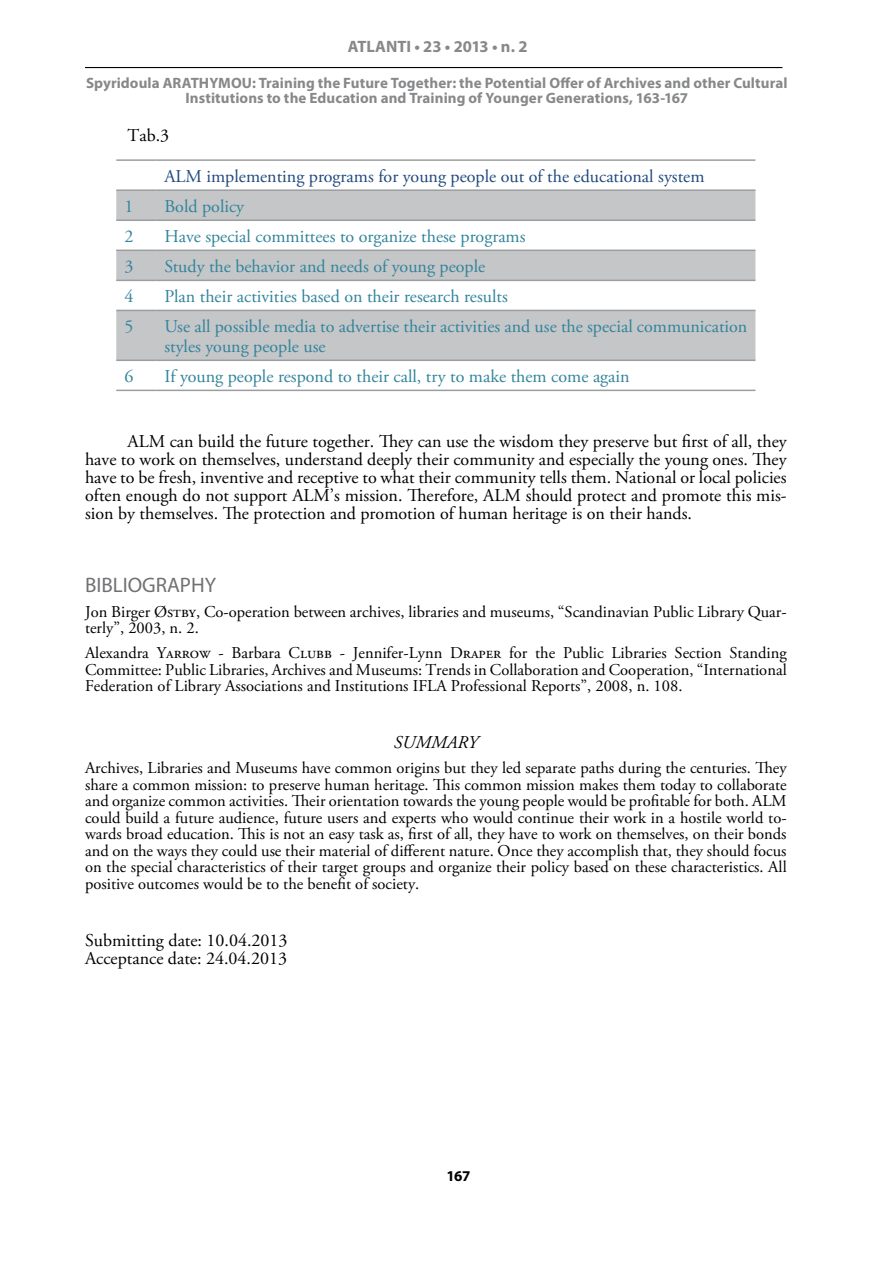
<style>
.page{position:relative;width:893px;height:1263px;background:#fff}
.page>*{position:absolute;margin:0;border:0;box-sizing:border-box;transform-origin:0 0}
.t1{font:21px "Myriad Pro";color:#707173}
.t2{font:18px/18px "Adobe Garamond Pro";color:#000;text-align:justify}
.t3{font:18px/19.8px "Adobe Garamond Pro";color:#31849b}
.t4{font:18px "Adobe Garamond Pro";color:#1f497d}
.t5{font:italic 18px "Adobe Garamond Pro";color:#000}
.t6{font:16.5px/16.5px "Adobe Garamond Pro";color:#000;text-align:justify}
.t7{font:700 16.5px "Myriad Pro";letter-spacing:-.005em;color:#87888a}
.t8{font:700 15px/15px "Myriad Pro";letter-spacing:.005em;color:#87888a;text-align:center}
.t9{font:700 15px "Myriad Pro";color:#000}
</style>
<div class="page">
<hr style="left:85px;top:67px;width:697px;height:1px;background:#000">
<svg style="left:116px;top:191px;width:639px;height:169px;fill:#c5c6c8"></svg>
<hr style="left:116px;top:159px;width:40px;height:2px;background:#9c9d9f">
<hr style="left:156px;top:159px;width:599px;height:2px;background:#9c9d9f">
<hr style="left:116px;top:189px;width:40px;height:2px;background:#9c9d9f">
<hr style="left:156px;top:189px;width:599px;height:2px;background:#9c9d9f">
<hr style="left:116px;top:219px;width:40px;height:2px;background:#9c9d9f">
<hr style="left:156px;top:219px;width:599px;height:2px;background:#9c9d9f">
<hr style="left:116px;top:250px;width:40px;height:1px;background:#9c9d9f">
<hr style="left:156px;top:250px;width:599px;height:1px;background:#9c9d9f">
<hr style="left:116px;top:280px;width:40px;height:1px;background:#9c9d9f">
<hr style="left:156px;top:280px;width:599px;height:1px;background:#9c9d9f">
<hr style="left:116px;top:310px;width:40px;height:1px;background:#9c9d9f">
<hr style="left:156px;top:310px;width:599px;height:1px;background:#9c9d9f">
<hr style="left:116px;top:360px;width:40px;height:1px;background:#9c9d9f">
<hr style="left:156px;top:360px;width:599px;height:1px;background:#9c9d9f">
<hr style="left:116px;top:390px;width:40px;height:1px;background:#9c9d9f">
<hr style="left:156px;top:390px;width:599px;height:1px;background:#9c9d9f">
<p class="t7" style="left:348px;top:35px;width:181px">ATLANTI • 23 • 2013 • n. 2</p>
<p class="t8" style="left:86px;top:75px;width:703px">Spyridoula ARATHYMOU: Training the Future Together: the Potential Offer of Archives and other Cultural<br>Institutions to the Education and Training of Younger Generations, 163-167</p>
<p class="t2" style="left:128px;top:127px;width:43px">Tab.3</p>
<p class="t4" style="left:164px;top:165px;width:542px">ALM implementing programs for young people out of the educational system</p>
<p class="t3" style="left:124px;top:197px;width:10px">1</p>
<p class="t3" style="left:164px;top:197px;width:81px">Bold policy</p>
<p class="t3" style="left:124px;top:227px;width:10px">2</p>
<p class="t3" style="left:164px;top:227px;width:363px">Have special committees to organize these programs</p>
<p class="t3" style="left:124px;top:257px;width:10px">3</p>
<p class="t3" style="left:164px;top:257px;width:322px">Study the behavior and needs of young people</p>
<p class="t3" style="left:124px;top:287px;width:10px">4</p>
<p class="t3" style="left:164px;top:287px;width:345px">Plan their activities based on their research results</p>
<p class="t3" style="left:124px;top:317px;width:10px">5</p>
<p class="t3" style="left:164px;top:317px;width:584px">Use all possible media to advertise their activities and use the special communication styles young people use</p>
<p class="t3" style="left:124px;top:367px;width:10px">6</p>
<p class="t3" style="left:164px;top:367px;width:467px">If young people respond to their call, try to make them come again</p>
<p class="t2" style="left:85px;top:433px;width:703px;text-indent:43px">ALM can build the future together. They can use the wisdom they preserve but first of all, they have to work on themselves, understand deeply their community and especially the young ones. They have to be fresh, inventive and receptive to what their community tells them. National or local policies often enough do not support ALM’s mission. Therefore, ALM should protect and promote this mis&shy;sion by themselves. The protection and promotion of human heritage is on their hands.</p>
<p class="t1" style="left:85px;top:572px;width:133px">BIBLIOGRAPHY</p>
<p class="t6" style="left:85px;top:604px;width:703px">Jon Birger Østby, Co-operation between archives, libraries and museums, “Scandinavian Public Library Quar&shy;terly”, 2003, n. 2.</p>
<p class="t6" style="left:85px;top:645px;width:703px">Alexandra Yarrow - Barbara Clubb - Jennifer-Lynn Draper for the Public Libraries Section Standing Committee: Public Libraries, Archives and Museums: Trends in Collaboration and Cooperation, “International Federation of Library Associations and Institutions IFLA Professional Reports”, 2008, n. 108.</p>
<p class="t5" style="left:394px;top:732px;width:86px">SUMMARY</p>
<p class="t6" style="left:85px;top:760px;width:703px">Archives, Libraries and Museums have common origins but they led separate paths during the centuries. They share a common mission: to preserve human heritage. This common mission makes them today to collaborate and organize common activities. Their orientation towards the young people would be profitable for both. ALM could build a future audience, future users and experts who would continue their work in a hostile world to&shy;wards broad education. This is not an easy task as, first of all, they have to work on themselves, on their bonds and on the ways they could use their material of different nature. Once they accomplish that, they should focus on the special characteristics of their target groups and organize their policy based on these characteristics. All positive outcomes would be to the benefit of society.</p>
<p class="t2" style="left:85px;top:932px;width:204px">Submitting date: 10.04.2013<br>Acceptance date: 24.04.2013</p>
<p class="t9" style="left:446px;top:1166px;width:25px">167</p>
</div>
